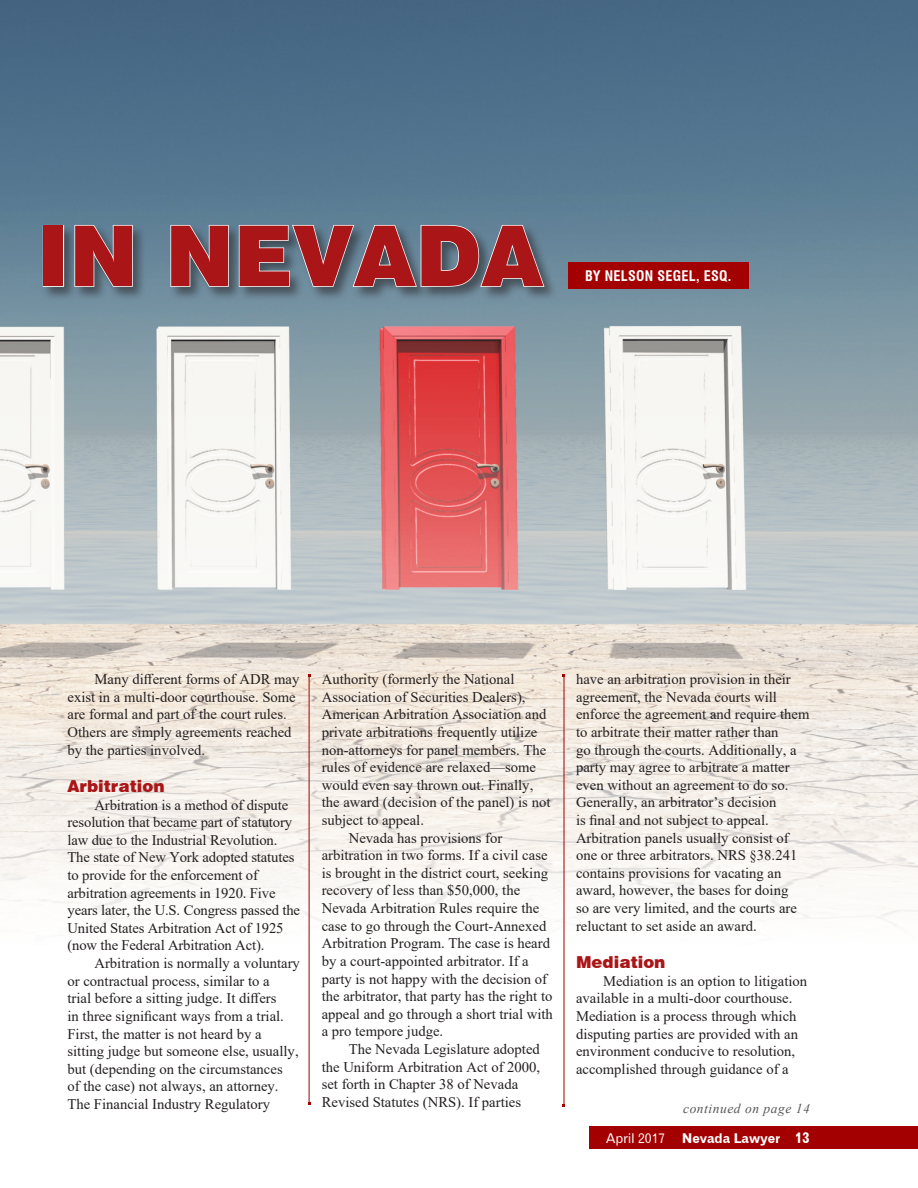
<style>
.page{position:relative;width:918px;height:1188px;background:#fff}
.page>*{position:absolute;margin:0;border:0;box-sizing:border-box;transform-origin:0 0}
.t1{font:900 84px "Swiss 721 BT";color:#aa1517}
.t2{font:900 16.5px "Swiss 721 BT";color:#aa1517}
.t3{font:14.7px/17.5px "Times New Roman";color:#231f20}
.t4{font:700 condensed 14.25px "Swiss 721 BT";letter-spacing:.02em;color:#fff}
.t5{font:13.5px "Gothic 720 BT Bold B";letter-spacing:-.01em;color:#fff}
.t6{font:italic 13.5px "Times New Roman";letter-spacing:.04em;color:#57585a}
.s1{font-family:"Gothic 720 BT Roman B"}
.s2{font-size:15px}
</style>
<div class="page">
<img style="left:0;top:0;width:918px;height:1097px">
<div style="left:589px;top:1127px;width:329px;height:22px;background:#a30001"></div>
<hr style="left:309px;top:675px;width:1px;height:429px;background:#a30001">
<hr style="left:564px;top:675px;width:1px;height:430px;background:#a30001">
<div style="left:0;top:138px;width:558px;height:163px;background:#231f20;opacity:.54"></div>
<div style="left:43px;top:225px;width:21px;height:62px;border:2px solid #fff"></div>
<svg style="left:74px;top:224px;width:60px;height:64px"></svg>
<svg style="left:170px;top:224px;width:60px;height:64px"></svg>
<svg style="left:238px;top:224px;width:308px;height:64px"></svg>
<div style="left:568px;top:262px;width:181px;height:27px;background:#a30001"></div>
<h1 class="t1" style="left:38px;top:205px;width:507px">IN NEVADA</h1>
<p class="t4" style="left:585px;top:267px;width:148px">BY NELSON SEGEL, ESQ.</p>
<p class="t3" style="left:68px;top:670px;width:233px;text-indent:27px">Many different forms of ADR may exist in a multi-door courthouse. Some are formal and part of the court rules.<br>Others are simply agreements reached by the parties involved.</p>
<p class="t2" style="left:68px;top:776px;width:99px">Arbitration</p>
<p class="t3" style="left:68px;top:795px;width:234px;text-indent:27px">Arbitration is a method of dispute resolution that became part of statutory law due to the Industrial Revolution.<br>The state of New York adopted statutes to provide for the enforcement of arbitration agreements in 1920. Five years later, the U.S. Congress passed the United States Arbitration Act of 1925 (now the Federal Arbitration Act).</p>
<p class="t3" style="left:68px;top:954px;width:234px;text-indent:27px">Arbitration is normally a voluntary or contractual process, similar to a<br>trial before a sitting judge. It differs<br>in three significant ways from a trial.<br>First, the matter is not heard by a sitting judge but someone else, usually, but (depending on the circumstances<br>of the case) not always, an attorney.<br>The Financial Industry Regulatory</p>
<p class="t3" style="left:322px;top:670px;width:230px">Authority (formerly the National Association of Securities Dealers), American Arbitration Association and private arbitrations frequently utilize non-attorneys for panel members. The rules of evidence are relaxed—some would even say thrown out. Finally, the award (decision of the panel) is not subject to appeal.</p>
<p class="t3" style="left:322px;top:828px;width:233px;text-indent:27px">Nevada has provisions for arbitration in two forms. If a civil case is brought in the district court, seeking recovery of less than $50,000, the Nevada Arbitration Rules require the case to go through the Court-Annexed Arbitration Program. The case is heard by a court-appointed arbitrator. If a party is not happy with the decision of the arbitrator, that party has the right to appeal and go through a short trial with a pro tempore judge.</p>
<p class="t3" style="left:322px;top:1040px;width:220px;text-indent:27px">The Nevada Legislature adopted the Uniform Arbitration Act of 2000, set forth in Chapter 38 of Nevada Revised Statutes (NRS). If parties</p>
<p class="t3" style="left:576px;top:670px;width:235px">have an arbitration provision in their agreement, the Nevada courts will enforce the agreement and require them to arbitrate their matter rather than<br>go through the courts. Additionally, a party may agree to arbitrate a matter even without an agreement to do so.<br>Generally, an arbitrator’s decision<br>is final and not subject to appeal.<br>Arbitration panels usually consist of one or three arbitrators. NRS §38.241 contains provisions for vacating an award, however, the bases for doing<br>so are very limited, and the courts are reluctant to set aside an award.</p>
<p class="t2" style="left:576px;top:952px;width:91px">Mediation</p>
<p class="t3" style="left:576px;top:972px;width:233px;text-indent:27px">Mediation is an option to litigation available in a multi-door courthouse.<br>Mediation is a process through which disputing parties are provided with an environment conducive to resolution, accomplished through guidance of a</p>
<p class="t6" style="left:683px;top:1099px;width:128px">continued on page 14</p>
<p class="t5" style="left:606px;top:1129px;width:205px"><span class="s1">April 2017</span> Nevada Lawyer <span class="s2">13</span></p>
</div>
